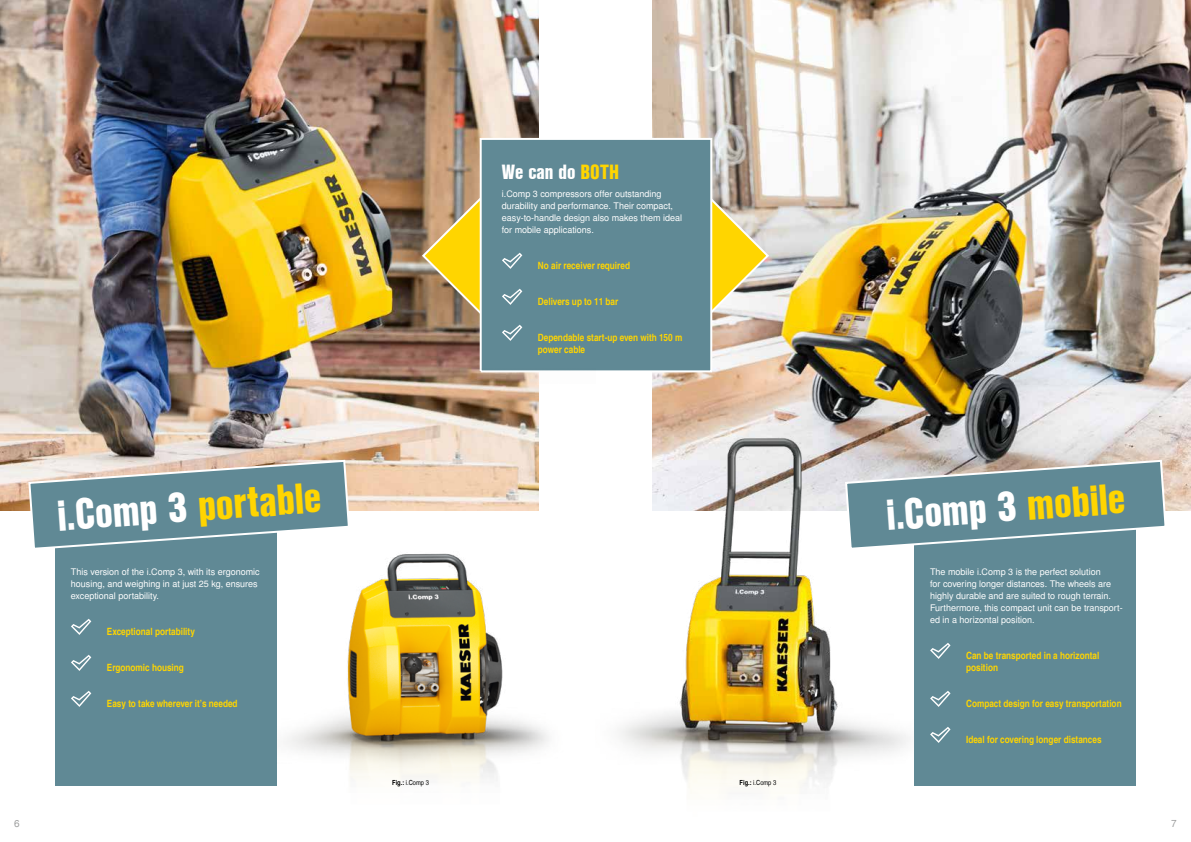
<style>
.page{position:relative;width:1191px;height:842px;background:#fff}
.page>*{position:absolute;margin:0;border:0;box-sizing:border-box;transform-origin:0 0}
.t1{font:42px "Nimbus San L Bla Con";color:#ffd500}
.t2{font:42px "Nimbus San L Bla Con";color:#fff}
.t3{font:20px "Nimbus San L Bla Con";color:#fff}
.t4{font:10px/12px "Nimbus San L Bol Con";color:#ffd500}
.t5{font:10px "Nimbus San L";color:#9c9d9d}
.t6{font:9px/12px "Nimbus San L";color:#fff}
.t7{font:7px "Nimbus San L Reg Con";color:#000}
.s1{color:#fff}
.s2{font-family:"Nimbus San L Bol Con"}
.s3{color:#ffd500}
</style>
<div class="page">
<img style="left:0;top:0;width:539px;height:510px">
<svg style="left:420px;top:195px;width:59px;height:123px;background:#cdaa44"></svg>
<div style="left:914px;top:502px;width:221px;height:283px;background:#608995"></div>
<img style="left:652px;top:0;width:539px;height:510px">
<div style="left:55px;top:502px;width:221px;height:283px;background:#608995"></div>
<svg style="left:713px;top:195px;width:57px;height:123px;background:#e2cd74"></svg>
<div style="left:479px;top:137px;width:234px;height:232px;background:#608995"></div>
<img style="left:595px;top:369px;width:319px;height:425px">
<img style="left:276px;top:369px;width:319px;height:417px">
<svg style="left:71px;top:619px;width:20px;height:16px"></svg>
<svg style="left:71px;top:655px;width:20px;height:16px"></svg>
<svg style="left:71px;top:691px;width:20px;height:16px"></svg>
<svg style="left:27px;top:459px;width:324px;height:92px"></svg>
<svg style="left:844px;top:459px;width:323px;height:92px"></svg>
<svg style="left:930px;top:643px;width:20px;height:16px"></svg>
<svg style="left:930px;top:691px;width:20px;height:16px"></svg>
<svg style="left:930px;top:727px;width:20px;height:16px"></svg>
<svg style="left:502px;top:253px;width:20px;height:16px"></svg>
<svg style="left:502px;top:289px;width:20px;height:16px"></svg>
<svg style="left:502px;top:325px;width:20px;height:16px"></svg>
<h1 class="t1" style="left:55px;top:484px;width:266px;rotate:-4deg"><span class="s1">i.Comp 3</span> portable</h1>
<p class="t6" style="left:71px;top:566px;width:190px">This version of the i.Comp 3, with its ergonomic housing, and weighing in at just 25 kg, ensures exceptional portability.</p>
<p class="t4" style="left:107px;top:626px;width:89px">Exceptional portability</p>
<p class="t4" style="left:107px;top:662px;width:78px">Ergonomic housing</p>
<p class="t4" style="left:107px;top:698px;width:132px">Easy to take wherever it’s needed</p>
<p class="t7" style="left:392px;top:778px;width:38px"><span class="s2">Fig.:</span> i.Comp 3</p>
<h2 class="t3" style="left:502px;top:157px;width:119px">We can do <span class="s3">BOTH</span></h2>
<p class="t6" style="left:502px;top:188px;width:182px">i.Comp 3 compressors offer outstanding durability and performance. Their compact, easy-to-handle design also makes them ideal for mobile applications.</p>
<p class="t4" style="left:538px;top:260px;width:94px">No air receiver required</p>
<p class="t4" style="left:538px;top:296px;width:82px">Delivers up to 11 bar</p>
<p class="t4" style="left:538px;top:332px;width:146px">Dependable start-up even with 150 m power cable</p>
<p class="t7" style="left:739px;top:778px;width:38px"><span class="s2">Fig.:</span> i.Comp 3</p>
<h1 class="t2" style="left:884px;top:483px;width:241px;rotate:-4deg">i.Comp 3 <span class="s3">mobile</span></h1>
<p class="t6" style="left:930px;top:566px;width:194px">The mobile i.Comp 3 is the perfect solution<br>for covering longer distances. The wheels are highly durable and are suited to rough terrain.<br>Furthermore, this compact unit can be transport&shy;ed in a horizontal position.</p>
<p class="t4" style="left:966px;top:650px;width:135px">Can be transported in a horizontal position</p>
<p class="t4" style="left:966px;top:698px;width:157px">Compact design for easy transportation</p>
<p class="t4" style="left:966px;top:734px;width:137px">Ideal for covering longer distances</p>
<p class="t5" style="left:14px;top:817px;width:7px">6</p>
<p class="t5" style="left:1171px;top:817px;width:7px">7</p>
</div>
